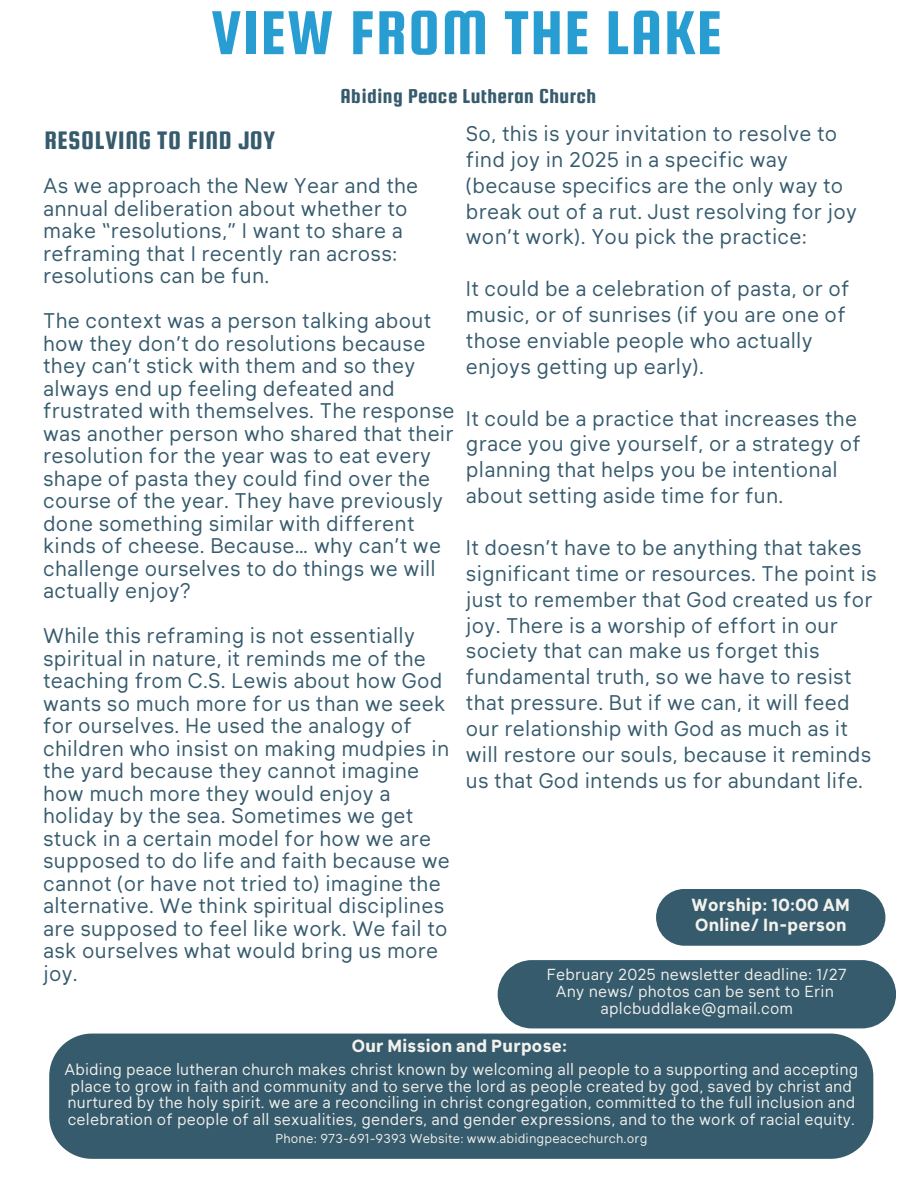
<style>
.page{position:relative;width:918px;height:1188px;background:#fff}
.page>*{position:absolute;margin:0;border:0;box-sizing:border-box;transform-origin:0 0}
.t1{font:66.45px "Squada One";letter-spacing:.02em;color:#289dd2}
.t2{font:27.15px "Squada One";letter-spacing:.02em;color:#365b6d}
.t3{font:21.45px "Squada One";letter-spacing:.02em;color:#365b6d}
.t4{font:20.85px/22.5px "Klima";letter-spacing:.015em;color:#365b6d}
.t5{font:700 17.25px/19.2px "Klima";letter-spacing:.02em;color:#f2f1ec}
.t6{font:15.75px/16.8px "Klima";letter-spacing:.015em;color:#f2f1ec}
.t7{font:12.75px "Klima";letter-spacing:.015em;color:#f2f1ec}
</style>
<div class="page">
<div style="left:49px;top:1034px;width:824px;height:125px;background:#365b6d"></div>
<svg style="left:656px;top:889px;width:229px;height:57px;background:#416475"></svg>
<div style="left:498px;top:960px;width:398px;height:68px;background:#365b6d"></div>
<h5 class="t1" style="left:211px;top:-3px;width:512px">VIEW FROM THE LAKE</h5>
<p class="t3" style="left:340px;top:85px;width:257px">Abiding Peace Lutheran Church</p>
<h3 class="t2" style="left:44px;top:126px;width:232px">RESOLVING TO FIND JOY</h3>
<h3 class="t4" style="left:466px;top:123px;width:393px;line-height:25.8px">So, this is your invitation to resolve to find joy in 2025 in a specific way (because specifics are the only way to break out of a rut. Just resolving for joy won’t work). You pick the practice:</h3>
<h3 class="t4" style="left:466px;top:278px;width:385px;line-height:25.8px">It could be a celebration of pasta, or of music, or of sunrises (if you are one of those enviable people who actually enjoys getting up early).</h3>
<h4 class="t4" style="left:466px;top:407px;width:396px;line-height:25.8px">It could be a practice that increases the grace you give yourself, or a strategy of planning that helps you be intentional about setting aside time for fun.</h4>
<h5 class="t4" style="left:466px;top:537px;width:412px;line-height:25.8px">It doesn’t have to be anything that takes significant time or resources. The point is just to remember that God created us for joy. There is a worship of effort in our society that can make us forget this fundamental truth, so we have to resist that pressure. But if we can, it will feed our relationship with God as much as it will restore our souls, because it reminds us that God intends us for abundant life.</h5>
<h3 class="t4" style="left:43px;top:176px;width:377px">As we approach the New Year and the annual deliberation about whether to make “resolutions,” I want to share a reframing that I recently ran across: resolutions can be fun.</h3>
<h3 class="t4" style="left:43px;top:311px;width:413px">The context was a person talking about how they don’t do resolutions because they can’t stick with them and so they always end up feeling defeated and frustrated with themselves. The response was another person who shared that their resolution for the year was to eat every shape of pasta they could find over the course of the year. They have previously done something similar with different kinds of cheese. Because… why can’t we challenge ourselves to do things we will actually enjoy?</h3>
<h3 class="t4" style="left:43px;top:626px;width:408px">While this reframing is not essentially spiritual in nature, it reminds me of the teaching from C.S. Lewis about how God wants so much more for us than we seek for ourselves. He used the analogy of children who insist on making mudpies in the yard because they cannot imagine how much more they would enjoy a holiday by the sea. Sometimes we get stuck in a certain model for how we are supposed to do life and faith because we cannot (or have not tried to) imagine the alternative. We think spiritual disciplines are supposed to feel like work. We fail to ask ourselves what would bring us more joy.</h3>
<h3 class="t5" style="left:692px;top:897px;width:160px">Worship: 10:00 AM<br>Online/ In-person</h3>
<h4 class="t6" style="left:547px;top:968px;width:302px;text-align:center">February 2025 newsletter deadline: 1/27<br>Any news/ photos can be sent to Erin aplcbuddlake@gmail.com</h4>
<h1 class="t5" style="left:352px;top:1038px;width:217px">Our Mission and Purpose:</h1>
<h3 class="t6" style="left:64px;top:1062px;width:795px">Abiding peace lutheran church makes christ known by welcoming all people to a supporting and accepting place to grow in faith and community and to serve the lord as people created by god, saved by christ and nurtured by the holy spirit. we are a reconciling in christ congregation, committed to the full inclusion and celebration of people of all sexualities, genders, and gender expressions, and to the work of racial equity.</h3>
<h2 class="t7" style="left:275px;top:1134px;width:373px">Phone: 973-691-9393 Website: www.abidingpeacechurch.org</h2>
</div>
